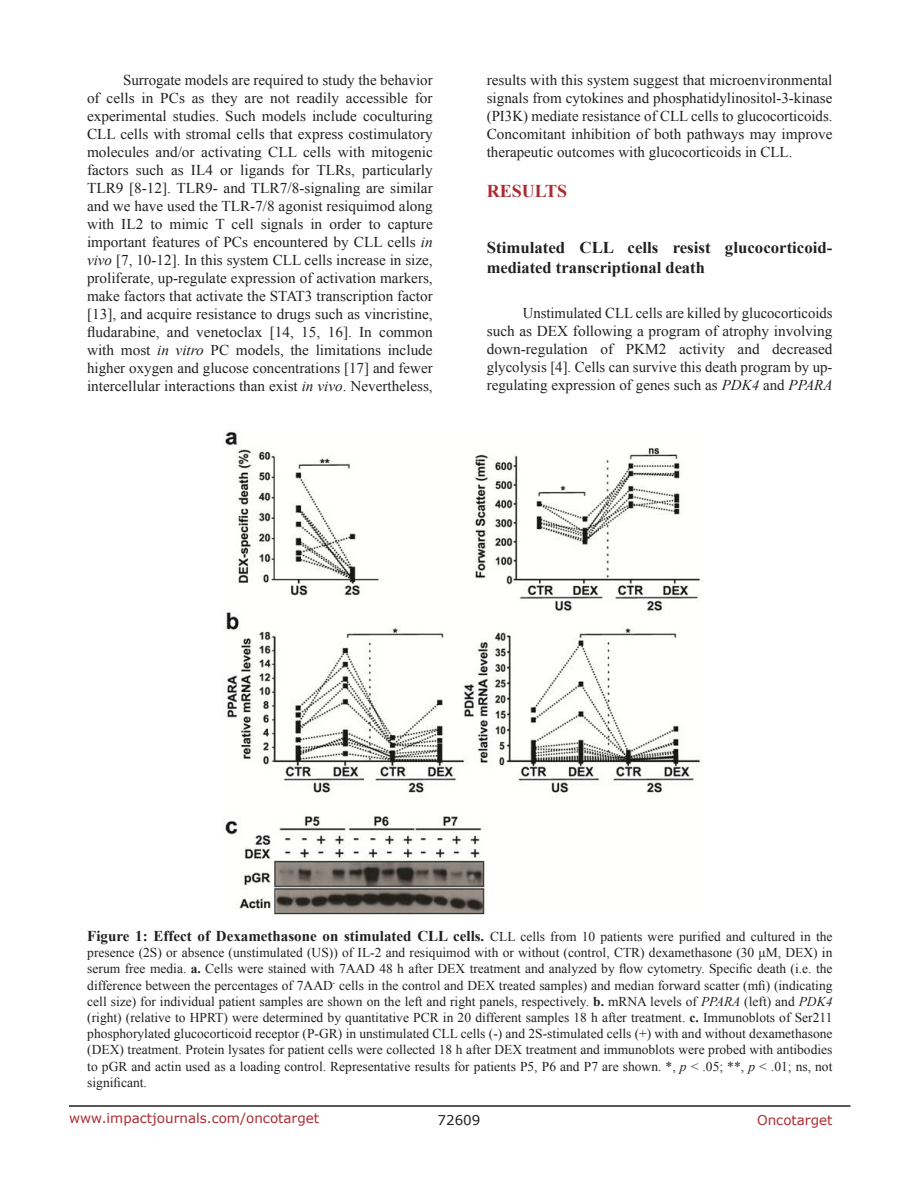
<style>
.page{position:relative;width:918px;height:1188px;background:#fff}
.page>*{position:absolute;margin:0;border:0;box-sizing:border-box;transform-origin:0 0}
.Heading{font:700 18px "Times New Roman";color:#ac2b31}
.SubHeading{font:700 16.5px/19.8px "Times New Roman";color:#221f22}
.BodyText{font:15px/18px "Times New Roman";color:#221f22;text-align:justify}
.FigureText{font:700 15px "Times New Roman";color:#221f22}
.FigureText-2{font:13.5px/16.2px "Times New Roman";color:#221f22;text-align:justify}
.t1{font:13.5px "Verdana";color:#ac2b31}
.t2{font:13.5px "Verdana";color:#221f22}
.s1{font-style:italic}
.s2{font-weight:400;font-size:13.5px}
.s3{font-weight:700}
</style>
<div class="page">
<hr style="left:69px;top:1105px;width:781px;height:2px;background:#231f20">
<img style="left:225px;top:432px;width:477px;height:483px">
<p class="BodyText" style="left:87px;top:71px;width:347px;text-indent:36px">Surrogate models are required to study the behavior of cells in PCs as they are not readily accessible for experimental studies. Such models include coculturing CLL cells with stromal cells that express costimulatory molecules and/or activating CLL cells with mitogenic factors such as IL4 or ligands for TLRs, particularly TLR9 [8-12]. TLR9- and TLR7/8-signaling are similar and we have used the TLR-7/8 agonist resiquimod along with IL2 to mimic T cell signals in order to capture important features of PCs encountered by CLL cells <span class="s1">in vivo</span> [7, 10-12]. In this system CLL cells increase in size, proliferate, up-regulate expression of activation markers, make factors that activate the STAT3 transcription factor [13], and acquire resistance to drugs such as vincristine, fludarabine, and venetoclax [14, 15, 16]. In common with most <span class="s1">in vitro</span> PC models, the limitations include higher oxygen and glucose concentrations [17] and fewer intercellular interactions than exist <span class="s1">in vivo</span>. Nevertheless,</p>
<p class="BodyText" style="left:487px;top:71px;width:347px">results with this system suggest that microenvironmental signals from cytokines and phosphatidylinositol-3-kinase (PI3K) mediate resistance of CLL cells to glucocorticoids.<br>Concomitant inhibition of both pathways may improve therapeutic outcomes with glucocorticoids in CLL.</p>
<p class="Heading" style="left:487px;top:179px;width:82px">RESULTS</p>
<p class="SubHeading" style="left:487px;top:237px;width:347px">Stimulated CLL cells resist glucocorticoid&shy;mediated transcriptional death</p>
<p class="BodyText" style="left:487px;top:303px;width:347px;text-indent:36px">Unstimulated CLL cells are killed by glucocorticoids such as DEX following a program of atrophy involving down-regulation of PKM2 activity and decreased glycolysis [4]. Cells can survive this death program by up&shy;regulating expression of genes such as <span class="s1">PDK4</span> and <span class="s1">PPARA</span></p>
<p class="FigureText" style="left:87px;top:926px;width:747px">Figure 1: Effect of Dexamethasone on stimulated CLL cells. <span class="s2">CLL cells from 10 patients were purified and cultured in the</span></p>
<p class="FigureText-2" style="left:87px;top:944px;width:747px">presence (2S) or absence (unstimulated (US)) of IL-2 and resiquimod with or without (control, CTR) dexamethasone (30 μM, DEX) in serum free media. <span class="s3">a.</span> Cells were stained with 7AAD 48 h after DEX treatment and analyzed by flow cytometry. Specific death (i.e. the difference between the percentages of 7AAD<sup>-</sup> cells in the control and DEX treated samples) and median forward scatter (mfi) (indicating cell size) for individual patient samples are shown on the left and right panels, respectively. <span class="s3">b.</span> mRNA levels of <span class="s1">PPARA</span> (left) and <span class="s1">PDK4 </span>(right) (relative to HPRT) were determined by quantitative PCR in 20 different samples 18 h after treatment. <span class="s3">c.</span> Immunoblots of Ser211 phosphorylated glucocorticoid receptor (P-GR) in unstimulated CLL cells (-) and 2S-stimulated cells (+) with and without dexamethasone (DEX) treatment. Protein lysates for patient cells were collected 18 h after DEX treatment and immunoblots were probed with antibodies to pGR and actin used as a loading control. Representative results for patients P5, P6 and P7 are shown. *, <span class="s1">p</span> &lt; .05; **, <span class="s1">p</span> &lt; .01; ns, not significant.</p>
<p class="t1" style="left:69px;top:1109px;width:252px">www.impactjournals.com/oncotarget</p>
<p class="t2" style="left:438px;top:1111px;width:44px">72609</p>
<p class="t1" style="left:757px;top:1111px;width:77px">Oncotarget</p>
</div>
